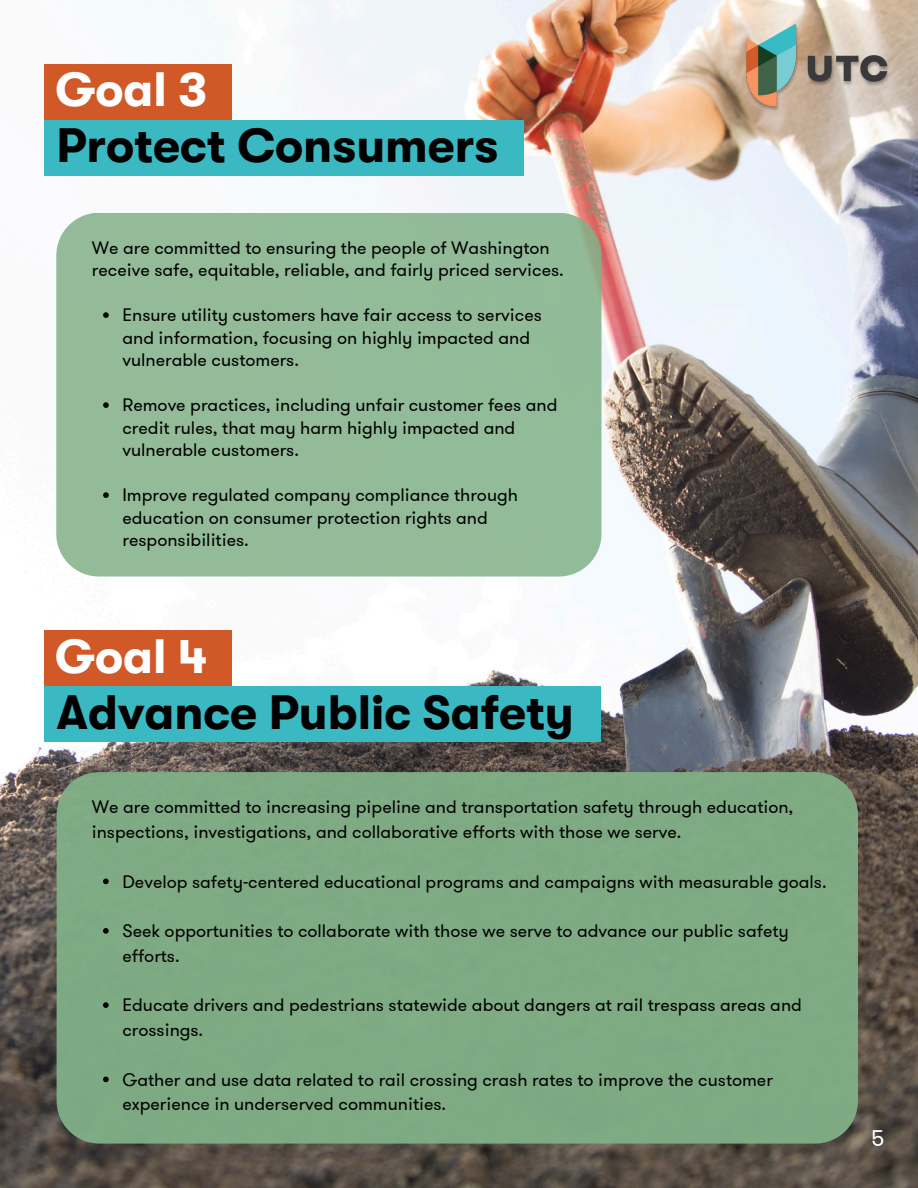
<style>
.page{position:relative;width:918px;height:1188px;background:#fff}
.page>*{position:absolute;margin:0;border:0;box-sizing:border-box;transform-origin:0 0}
.t1{font:700 48px "GT Walsheim";color:#000}
.t2{font:700 48px "GT Walsheim";color:#fff}
.t3{font:22.5px "GT Walsheim";color:#fff}
.t4{font:18px/22.5px "GT Walsheim";color:#000}
</style>
<div class="page">
<img style="left:0;top:0;width:918px;height:1188px">
<div style="left:56px;top:213px;width:545px;height:364px;background:#93bb98"></div>
<div style="left:45px;top:64px;width:187px;height:56px;background:#d15928"></div>
<div style="left:45px;top:120px;width:479px;height:55px;background:#3bb9c3"></div>
<svg style="left:103px;top:312px;width:6px;height:6px"></svg>
<svg style="left:103px;top:402px;width:6px;height:6px"></svg>
<svg style="left:103px;top:492px;width:6px;height:6px"></svg>
<div style="left:45px;top:631px;width:187px;height:55px;background:#d15928"></div>
<div style="left:45px;top:686px;width:556px;height:56px;background:#3bb9c3"></div>
<div style="left:57px;top:772px;width:801px;height:372px;background:#7fab83"></div>
<svg style="left:103px;top:879px;width:6px;height:5px"></svg>
<svg style="left:103px;top:928px;width:6px;height:6px"></svg>
<svg style="left:103px;top:1002px;width:6px;height:6px"></svg>
<svg style="left:103px;top:1077px;width:6px;height:5px"></svg>
<img style="left:707px;top:0;width:211px;height:141px">
<h1 class="t2" style="left:55px;top:63px;width:153px">Goal 3</h1>
<p class="t1" style="left:57px;top:119px;width:443px">Protect Consumers</p>
<h1 class="t4" style="left:92px;top:236px;width:473px">We are committed to ensuring the people of Washington receive safe, equitable, reliable, and fairly priced services.</h1>
<p class="t4" style="left:122px;top:304px;width:421px">Ensure utility customers have fair access to services and information, focusing on highly impacted and vulnerable customers.</p>
<p class="t4" style="left:122px;top:394px;width:436px">Remove practices, including unfair customer fees and credit rules, that may harm highly impacted and vulnerable customers.</p>
<p class="t4" style="left:122px;top:484px;width:397px">Improve regulated company compliance through education on consumer protection rights and responsibilities.</p>
<p class="t2" style="left:55px;top:630px;width:154px">Goal 4</p>
<h1 class="t1" style="left:57px;top:686px;width:519px">Advance Public Safety</h1>
<h1 class="t4" style="left:92px;top:795px;width:703px;line-height:24.8px">We are committed to increasing pipeline and transportation safety through education, inspections, investigations, and collaborative efforts with those we serve.</h1>
<p class="t4" style="left:122px;top:870px;width:706px">Develop safety-centered educational programs and campaigns with measurable goals.</p>
<p class="t4" style="left:122px;top:918px;width:668px;line-height:24.8px">Seek opportunities to collaborate with those we serve to advance our public safety efforts.</p>
<p class="t4" style="left:122px;top:993px;width:681px;line-height:24.8px">Educate drivers and pedestrians statewide about dangers at rail trespass areas and crossings.</p>
<p class="t4" style="left:122px;top:1067px;width:652px;line-height:24.8px">Gather and use data related to rail crossing crash rates to improve the customer experience in underserved communities.</p>
<p class="t3" style="left:871px;top:1124px;width:15px">5</p>
</div>
